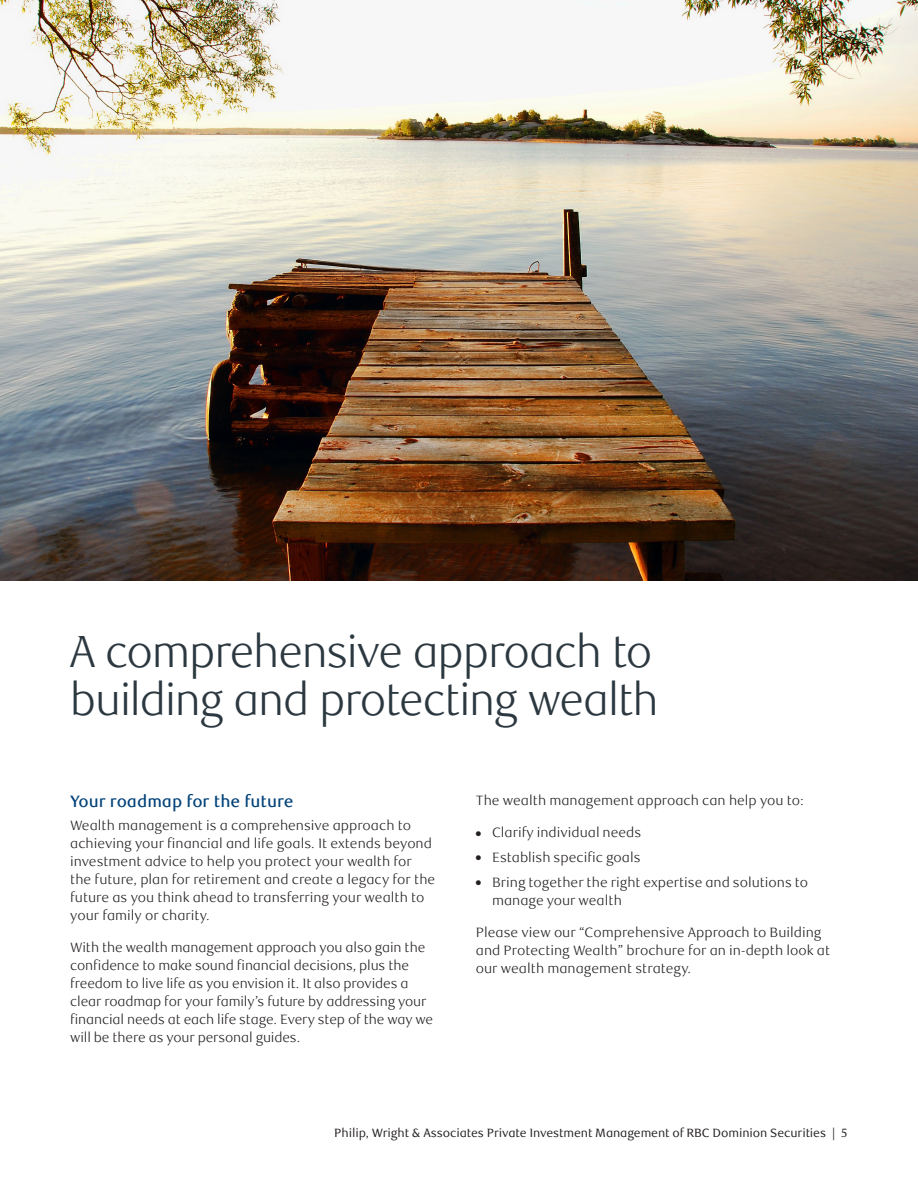
<style>
.page{position:relative;width:918px;height:1188px;background:#fff}
.page>*{position:absolute;margin:0;border:0;box-sizing:border-box;transform-origin:0 0}
.t1{font:300 45px/48px "RBC Display";letter-spacing:-.015em;color:#2c3840}
._4-Text_Headline{font:500 16.5px "RBC Text";color:#004279}
._5-Body_Copy{font:300 13.5px/18px "RBC Text";color:#231f20}
.t2{font:12px "RBC Text";letter-spacing:-.01em;color:#231f20}
</style>
<div class="page">
<img style="left:0;top:0;width:918px;height:580px">
<p class="t1" style="left:70px;top:629px;width:590px">A comprehensive approach to building and protecting wealth</p>
<p class="_4-Text_Headline" style="left:70px;top:792px;width:225px">Your roadmap for the future</p>
<p class="_5-Body_Copy" style="left:70px;top:816px;width:367px">Wealth management is a comprehensive approach to achieving your financial and life goals. It extends beyond investment advice to help you protect your wealth for the future, plan for retirement and create a legacy for the future as you think ahead to transferring your wealth to your family or charity.</p>
<p class="_5-Body_Copy" style="left:70px;top:938px;width:365px">With the wealth management approach you also gain the confidence to make sound financial decisions, plus the freedom to live life as you envision it. It also provides a clear roadmap for your family’s future by addressing your financial needs at each life stage. Every step of the way we will be there as your personal guides.</p>
<p class="_5-Body_Copy" style="left:476px;top:792px;width:330px">The wealth management approach can help you to:</p>
<p class="_5-Body_Copy" style="left:476px;top:824px;width:167px">● Clarify individual needs</p>
<p class="_5-Body_Copy" style="left:476px;top:849px;width:166px">● Establish specific goals</p>
<p class="_5-Body_Copy" style="left:492px;top:873px;width:318px;text-indent:-16px">● Bring together the right expertise and solutions to manage your wealth</p>
<p class="_5-Body_Copy" style="left:476px;top:924px;width:356px">Please view our “Comprehensive Approach to Building and Protecting Wealth” brochure for an in-depth look at our wealth management strategy.</p>
<p class="t2" style="left:334px;top:1126px;width:515px">Philip, Wright &amp; Associates Private Investment Management of RBC Dominion Securities | 5</p>
</div>
